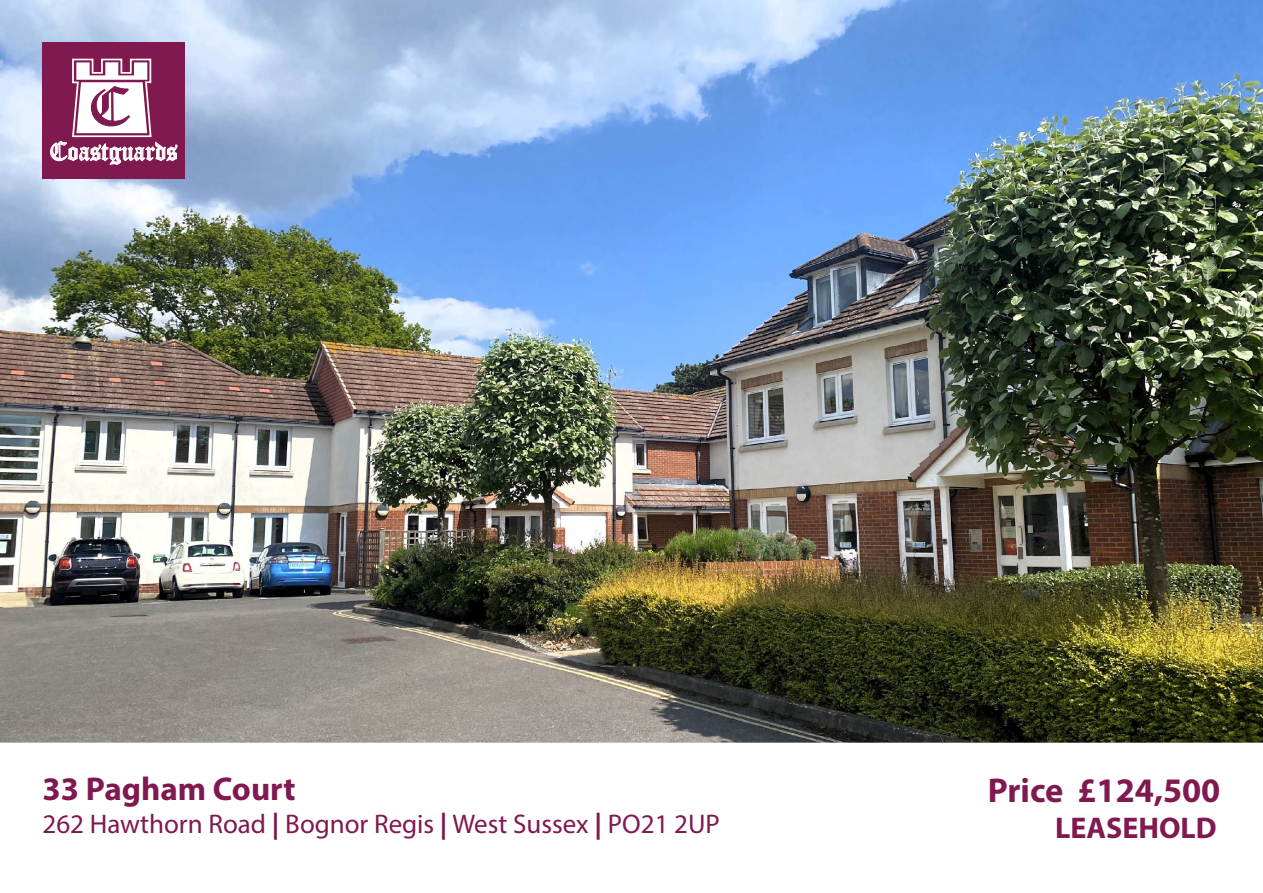
<style>
.page{position:relative;width:1263px;height:893px;background:#fff}
.page>*{position:absolute;margin:0;border:0;box-sizing:border-box;transform-origin:0 0}
.t1{font:56.4px "Old English Text";color:#80194f}
.t2{font:700 34.5px "Myriad Pro";color:#80194f}
.t3{font:700 33px "Myriad Pro";color:#80194f}
.t4{font:700 30px "Myriad Pro";color:#80194f}
.t5{font:27px "Myriad Pro";color:#80194f}
.t6{font:26.4px "Old English Text";color:#fff;scale:.95 1}
.s1{font-weight:700}
</style>
<div class="page">
<img style="left:0;top:0;width:1263px;height:743px">
<div style="left:43px;top:43px;width:142px;height:136px;background:#80194f"></div>
<svg style="left:50px;top:58px;width:128px;height:107px"></svg>
<h1 class="t1" style="left:88px;top:69px;width:44px">C</h1>
<p class="t6" style="left:49px;top:134px;width:137px">Coastguards</p>
<p class="t3" style="left:43px;top:768px;width:255px">33 Pagham Court</p>
<p class="t5" style="left:43px;top:807px;width:679px">262 Hawthorn Road <span class="s1">|</span> Bognor Regis <span class="s1">|</span> West Sussex <span class="s1">|</span> PO21 2UP</p>
<p class="t2" style="left:988px;top:767px;width:234px">Price £124,500</p>
<p class="t4" style="left:1055px;top:808px;width:163px">LEASEHOLD</p>
</div>
